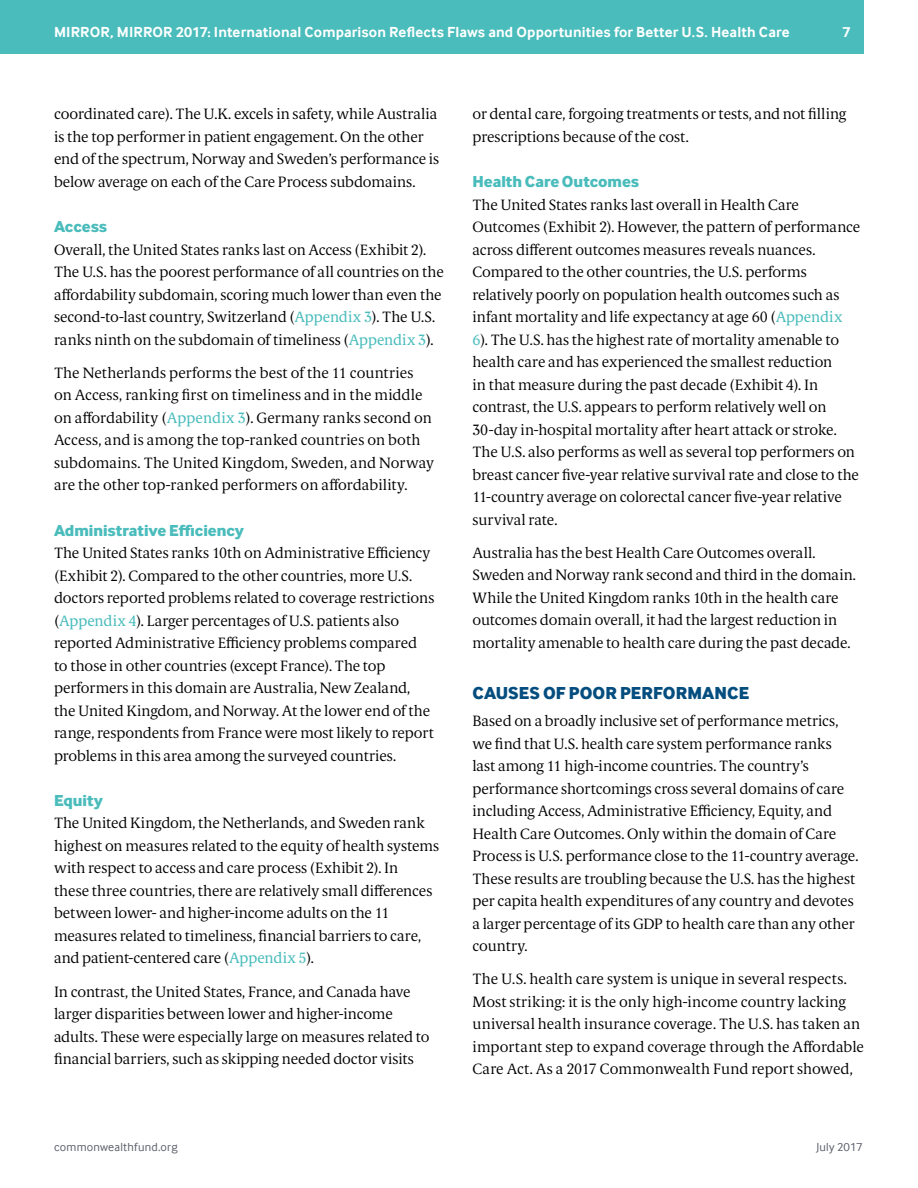
<style>
.page{position:relative;width:918px;height:1188px;background:#fff}
.page>*{position:absolute;margin:0;border:0;box-sizing:border-box;transform-origin:0 0}
.Heads_-_All_Caps{font:18px "Inter Face X Bold";letter-spacing:.005em;color:#044d7f}
.Heads_-_1st_Subhead{font:16.5px "Inter Face X Bold";letter-spacing:-.005em;color:#4abcbc}
.Body_Copy_-_No_Inden{font:300 15px/22.5px "Berlingske Serif Text";letter-spacing:-.005em;color:#000}
.t1{font:700 15px "Inter Face Da Ma";letter-spacing:.01em;color:#fff}
.t2{font:12px "Inter Face";letter-spacing:.02em;color:#5a5e68}
.s1{font-weight:400;color:#4abcbc}
</style>
<div class="page">
<div style="left:0;top:0;width:864px;height:54px;background:#4abcbc"></div>
<p class="t1" style="left:54px;top:24px;width:737px">MIRROR, MIRROR 2017: International Comparison Reflects Flaws and Opportunities for Better U.S. Health Care</p>
<p class="t1" style="left:842px;top:24px;width:10px">7</p>
<p class="Body_Copy_-_No_Inden" style="left:54px;top:102px;width:387px">coordinated care). The U.K. excels in safety, while Australia is the top performer in patient engagement. On the other end of the spectrum, Norway and Sweden’s performance is below average on each of the Care Process subdomains.</p>
<p class="Heads_-_1st_Subhead" style="left:54px;top:217px;width:55px">Access</p>
<p class="Body_Copy_-_No_Inden" style="left:54px;top:238px;width:391px">Overall, the United States ranks last on Access (Exhibit 2).<br>The U.S. has the poorest performance of all countries on the affordability subdomain, scoring much lower than even the second-to-last country, Switzerland (<span class="s1">Appendix 3</span>). The U.S. ranks ninth on the subdomain of timeliness (<span class="s1">Appendix 3</span>).</p>
<p class="Body_Copy_-_No_Inden" style="left:54px;top:361px;width:382px">The Netherlands performs the best of the 11 countries on Access, ranking first on timeliness and in the middle on affordability (<span class="s1">Appendix 3</span>). Germany ranks second on Access, and is among the top-ranked countries on both subdomains. The United Kingdom, Sweden, and Norway are the other top-ranked performers on affordability.</p>
<p class="Heads_-_1st_Subhead" style="left:54px;top:520px;width:192px">Administrative Efficiency</p>
<p class="Body_Copy_-_No_Inden" style="left:54px;top:541px;width:382px">The United States ranks 10th on Administrative Efficiency (Exhibit 2). Compared to the other countries, more U.S. doctors reported problems related to coverage restrictions (<span class="s1">Appendix 4</span>). Larger percentages of U.S. patients also reported Administrative Efficiency problems compared to those in other countries (except France). The top performers in this domain are Australia, New Zealand, the United Kingdom, and Norway. At the lower end of the range, respondents from France were most likely to report problems in this area among the surveyed countries.</p>
<p class="Heads_-_1st_Subhead" style="left:54px;top:790px;width:51px">Equity</p>
<p class="Body_Copy_-_No_Inden" style="left:54px;top:812px;width:387px">The United Kingdom, the Netherlands, and Sweden rank highest on measures related to the equity of health systems with respect to access and care process (Exhibit 2). In<br>these three countries, there are relatively small differences between lower- and higher-income adults on the 11 measures related to timeliness, financial barriers to care, and patient-centered care (<span class="s1">Appendix 5</span>).</p>
<p class="Body_Copy_-_No_Inden" style="left:54px;top:980px;width:377px">In contrast, the United States, France, and Canada have larger disparities between lower and higher-income adults. These were especially large on measures related to financial barriers, such as skipping needed doctor visits</p>
<p class="Body_Copy_-_No_Inden" style="left:472px;top:102px;width:375px">or dental care, forgoing treatments or tests, and not filling prescriptions because of the cost.</p>
<p class="Heads_-_1st_Subhead" style="left:472px;top:172px;width:168px">Health Care Outcomes</p>
<p class="Body_Copy_-_No_Inden" style="left:472px;top:193px;width:389px">The United States ranks last overall in Health Care Outcomes (Exhibit 2). However, the pattern of performance across different outcomes measures reveals nuances.<br>Compared to the other countries, the U.S. performs relatively poorly on population health outcomes such as infant mortality and life expectancy at age 60 (<span class="s1">Appendix 6</span>). The U.S. has the highest rate of mortality amenable to health care and has experienced the smallest reduction<br>in that measure during the past decade (Exhibit 4). In contrast, the U.S. appears to perform relatively well on 30-day in-hospital mortality after heart attack or stroke.<br>The U.S. also performs as well as several top performers on breast cancer five-year relative survival rate and close to the 11-country average on colorectal cancer five-year relative survival rate.</p>
<p class="Body_Copy_-_No_Inden" style="left:472px;top:541px;width:385px">Australia has the best Health Care Outcomes overall.<br>Sweden and Norway rank second and third in the domain.<br>While the United Kingdom ranks 10th in the health care outcomes domain overall, it had the largest reduction in mortality amenable to health care during the past decade.</p>
<p class="Heads_-_All_Caps" style="left:472px;top:682px;width:278px">CAUSES OF POOR PERFORMANCE</p>
<p class="Body_Copy_-_No_Inden" style="left:472px;top:709px;width:387px">Based on a broadly inclusive set of performance metrics, we find that U.S. health care system performance ranks last among 11 high-income countries. The country’s performance shortcomings cross several domains of care including Access, Administrative Efficiency, Equity, and Health Care Outcomes. Only within the domain of Care Process is U.S. performance close to the 11-country average.<br>These results are troubling because the U.S. has the highest per capita health expenditures of any country and devotes a larger percentage of its GDP to health care than any other country.</p>
<p class="Body_Copy_-_No_Inden" style="left:472px;top:968px;width:393px">The U.S. health care system is unique in several respects.<br>Most striking: it is the only high-income country lacking universal health insurance coverage. The U.S. has taken an important step to expand coverage through the Affordable Care Act. As a 2017 Commonwealth Fund report showed,</p>
<p class="t2" style="left:54px;top:1140px;width:125px">commonwealthfund.org</p>
<p class="t2" style="left:817px;top:1140px;width:47px">July 2017</p>
</div>
